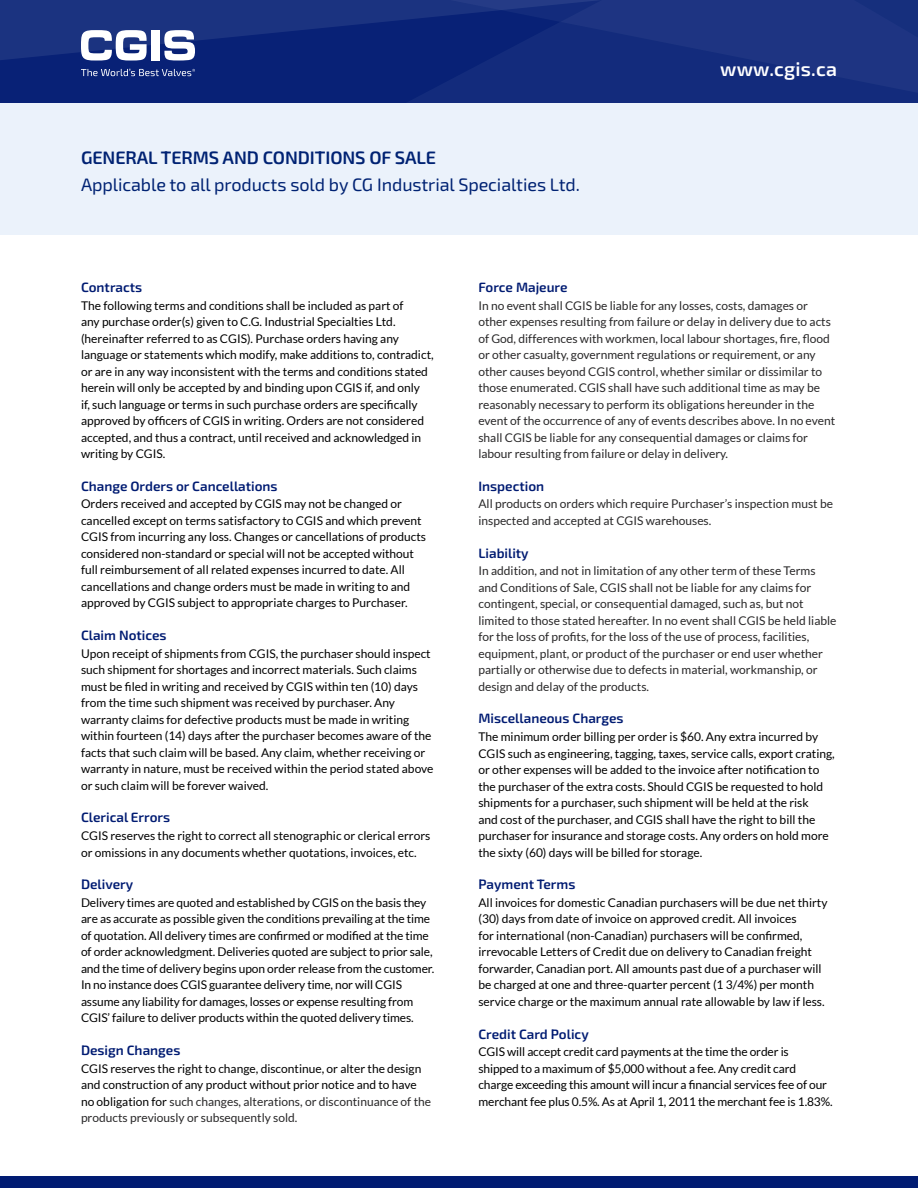
<style>
.page{position:relative;width:918px;height:1188px;background:#fff}
.page>*{position:absolute;margin:0;border:0;box-sizing:border-box;transform-origin:0 0}
.t1{font:600 19.5px "Exo 2";letter-spacing:.01em;color:#fff}
.t2{font:18px "Exo 2";letter-spacing:-.005em;color:#002273}
.t3{font:600 18px "Exo 2";letter-spacing:-.005em;color:#002273}
.t4{font:600 13.5px "Exo 2";color:#001b72}
.t5{font:12px/16.5px "Lato";color:#000}
.t6{font:12px/16.5px "Lato";color:#292829}
.s1{color:#292829}
</style>
<div class="page">
<div style="left:0;top:1176px;width:918px;height:12px;background:#001b72"></div>
<div style="left:0;top:94px;width:918px;height:141px;background:#ebf2fb"></div>
<svg style="left:0;top:0;width:918px;height:103px;background:#132b7c"></svg>
<svg style="left:81px;top:69px;width:114px;height:7px"></svg>
<svg style="left:81px;top:30px;width:66px;height:31px"></svg>
<div style="left:151px;top:30px;width:9px;height:30px;background:#fff"></div>
<svg style="left:164px;top:30px;width:31px;height:31px"></svg>
<h2 class="t3" style="left:81px;top:145px;width:357px">GENERAL TERMS AND CONDITIONS OF SALE</h2>
<h2 class="t2" style="left:81px;top:172px;width:500px">Applicable to all products sold by CG Industrial Specialties Ltd.</h2>
<h1 class="t1" style="left:720px;top:56px;width:118px">www.cgis.ca</h1>
<p class="t4" style="left:81px;top:278px;width:63px">Contracts</p>
<p class="t5" style="left:81px;top:297px;width:354px">The following terms and conditions shall be included as part of<br>any purchase order(s) given to C.G. Industrial Specialties Ltd. (hereinafter referred to as CGIS). Purchase orders having any language or statements which modify, make additions to, contradict, or are in any way inconsistent with the terms and conditions stated herein will only be accepted by and binding upon CGIS if, and only<br>if, such language or terms in such purchase orders are specifically approved by officers of CGIS in writing. Orders are not considered accepted, and thus a contract, until received and acknowledged in writing by CGIS.</p>
<p class="t4" style="left:81px;top:477px;width:198px">Change Orders or Cancellations</p>
<p class="t5" style="left:81px;top:496px;width:347px">Orders received and accepted by CGIS may not be changed or cancelled except on terms satisfactory to CGIS and which prevent CGIS from incurring any loss. Changes or cancellations of products considered non-standard or special will not be accepted without full reimbursement of all related expenses incurred to date. All cancellations and change orders must be made in writing to and approved by CGIS subject to appropriate charges to Purchaser.</p>
<p class="t4" style="left:81px;top:626px;width:87px">Claim Notices</p>
<p class="t5" style="left:81px;top:645px;width:354px">Upon receipt of shipments from CGIS, the purchaser should inspect such shipment for shortages and incorrect materials. Such claims must be filed in writing and received by CGIS within ten (10) days from the time such shipment was received by purchaser. Any warranty claims for defective products must be made in writing within fourteen (14) days after the purchaser becomes aware of the facts that such claim will be based. Any claim, whether receiving or warranty in nature, must be received within the period stated above or such claim will be forever waived.</p>
<p class="t4" style="left:81px;top:808px;width:91px">Clerical Errors</p>
<p class="t5" style="left:81px;top:827px;width:351px">CGIS reserves the right to correct all stenographic or clerical errors or omissions in any documents whether quotations, invoices, etc.</p>
<p class="t4" style="left:81px;top:875px;width:54px">Delivery</p>
<p class="t5" style="left:81px;top:894px;width:355px">Delivery times are quoted and established by CGIS on the basis they are as accurate as possible given the conditions prevailing at the time of quotation. All delivery times are confirmed or modified at the time of order acknowledgment. Deliveries quoted are subject to prior sale, and the time of delivery begins upon order release from the customer.<br>In no instance does CGIS guarantee delivery time, nor will CGIS assume any liability for damages, losses or expense resulting from CGIS’ failure to deliver products within the quoted delivery times.</p>
<p class="t4" style="left:81px;top:1041px;width:101px">Design Changes</p>
<p class="t5" style="left:81px;top:1060px;width:352px">CGIS reserves the right to change, discontinue, or alter the design and construction of any product without prior notice and to have no obligation for <span class="s1">such changes, alterations, or discontinuance of the products previously or subsequently sold.</span></p>
<p class="t4" style="left:478px;top:278px;width:91px">Force Majeure</p>
<p class="t6" style="left:478px;top:297px;width:358px">In no event shall CGIS be liable for any losses, costs, damages or other expenses resulting from failure or delay in delivery due to acts of God, differences with workmen, local labour shortages, fire, flood or other casualty, government regulations or requirement, or any other causes beyond CGIS control, whether similar or dissimilar to those enumerated. CGIS shall have such additional time as may be reasonably necessary to perform its obligations hereunder in the event of the occurrence of any of events describes above. In no event shall CGIS be liable for any consequential damages or claims for labour resulting from failure or delay in delivery.</p>
<p class="t4" style="left:478px;top:477px;width:67px">Inspection</p>
<p class="t6" style="left:478px;top:496px;width:356px">All products on orders which require Purchaser’s inspection must be inspected and accepted at CGIS warehouses.</p>
<p class="t4" style="left:478px;top:543px;width:52px">Liability</p>
<p class="t6" style="left:478px;top:563px;width:360px">In addition, and not in limitation of any other term of these Terms and Conditions of Sale, CGIS shall not be liable for any claims for contingent, special, or consequential damaged, such as, but not limited to those stated hereafter. In no event shall CGIS be held liable for the loss of profits, for the loss of the use of process, facilities, equipment, plant, or product of the purchaser or end user whether partially or otherwise due to defects in material, workmanship, or design and delay of the products.</p>
<p class="t4" style="left:478px;top:709px;width:147px">Miscellaneous Charges</p>
<p class="t5" style="left:478px;top:728px;width:358px">The minimum order billing per order is $60. Any extra incurred by CGIS such as engineering, tagging, taxes, service calls, export crating, or other expenses will be added to the invoice after notification to the purchaser of the extra costs. Should CGIS be requested to hold shipments for a purchaser, such shipment will be held at the risk<br>and cost of the purchaser, and CGIS shall have the right to bill the purchaser for insurance and storage costs. Any orders on hold more the sixty (60) days will be billed for storage.</p>
<p class="t4" style="left:478px;top:875px;width:98px">Payment Terms</p>
<p class="t5" style="left:478px;top:894px;width:351px">All invoices for domestic Canadian purchasers will be due net thirty (30) days from date of invoice on approved credit. All invoices<br>for international (non-Canadian) purchasers will be confirmed, irrevocable Letters of Credit due on delivery to Canadian freight forwarder, Canadian port. All amounts past due of a purchaser will be charged at one and three-quarter percent (1 3/4%) per month service charge or the maximum annual rate allowable by law if less.</p>
<p class="t4" style="left:478px;top:1024px;width:112px">Credit Card Policy</p>
<p class="t5" style="left:478px;top:1043px;width:356px">CGIS will accept credit card payments at the time the order is<br>shipped to a maximum of $5,000 without a fee. Any credit card charge exceeding this amount will incur a financial services fee of our merchant fee plus 0.5%. As at April 1, 2011 the merchant fee is 1.83%.</p>
</div>
